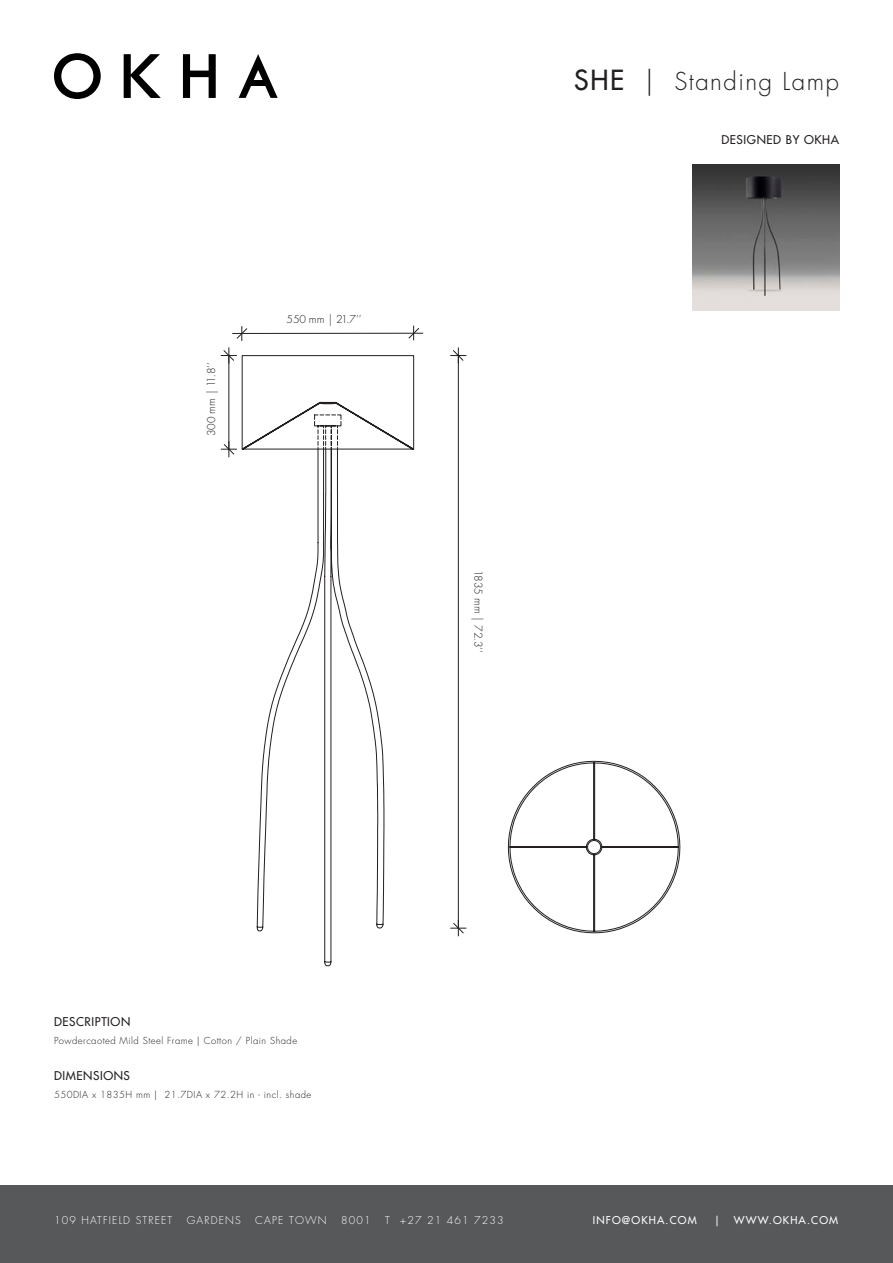
<style>
.page{position:relative;width:893px;height:1263px;background:#fff}
.page>*{position:absolute;margin:0;border:0;box-sizing:border-box;transform-origin:0 0}
.t1{font:300 24px "Futura Std";letter-spacing:.06em;color:#231f20}
.t2{font:300 12px "Futura PT";color:#231f20}
.t3{font:500 11.85px "Futura Std";letter-spacing:.05em;color:#231f20}
.t4{font:300 10.5px "Futura Std";letter-spacing:.11em;color:#fff}
.t5{font:500 10.5px "Futura Std";letter-spacing:.11em;color:#fff}
.t6{font:300 9.45px "Futura Std";letter-spacing:.05em;color:#231f20}
.s1{font-weight:500;font-size:27px}
.s2{font-size:27px}
</style>
<div class="page">
<svg style="left:239px;top:54px;width:39px;height:44px"></svg>
<svg style="left:183px;top:54px;width:33px;height:44px"></svg>
<svg style="left:54px;top:53px;width:47px;height:46px"></svg>
<svg style="left:124px;top:54px;width:37px;height:44px"></svg>
<div style="left:0;top:1185px;width:893px;height:78px;background:#57585a"></div>
<img style="left:693px;top:164px;width:146px;height:146px">
<svg style="left:508px;top:760px;width:173px;height:173px"></svg>
<svg style="left:221px;top:348px;width:194px;height:109px"></svg>
<svg style="left:256px;top:414px;width:128px;height:553px"></svg>
<hr style="left:325px;top:449px;width:1px;height:45px;background:#231f20">
<hr style="left:331px;top:449px;width:1px;height:45px;background:#231f20">
<hr style="left:337px;top:449px;width:1px;height:45px;background:#231f20">
<hr style="left:458px;top:356px;width:1px;height:572px;background:#231f20">
<svg style="left:451px;top:920px;width:15px;height:16px"></svg>
<svg style="left:451px;top:348px;width:15px;height:15px"></svg>
<hr style="left:232px;top:333px;width:191px;height:1px;background:#231f20">
<svg style="left:236px;top:326px;width:12px;height:15px"></svg>
<svg style="left:408px;top:326px;width:12px;height:14px"></svg>
<hr style="left:229px;top:355px;width:1px;height:94px;background:#231f20">
<p class="t1" style="left:574px;top:67px;width:266px"><span class="s1">SHE</span> <span class="s2">|</span> Standing Lamp</p>
<p class="t2" style="left:205px;top:436px;width:76px;rotate:-90deg">300 mm | 11.8’’</p>
<p class="t2" style="left:286px;top:312px;width:77px">550 mm | 21.7’’</p>
<p class="t2" style="left:485px;top:570px;width:84px;rotate:90deg">1835 mm | 72.3’’</p>
<p class="t3" style="left:54px;top:1014px;width:78px">DESCRIPTION</p>
<p class="t6" style="left:54px;top:1035px;width:245px">Powdercaoted Mild Steel Frame | Cotton / Plain Shade</p>
<p class="t3" style="left:54px;top:1068px;width:77px">DIMENSIONS</p>
<p class="t6" style="left:54px;top:1089px;width:259px">550DIA x 1835H mm | 21.7DIA x 72.2H in - incl. shade</p>
<p class="t3" style="left:721px;top:132px;width:119px">DESIGNED BY OKHA</p>
<p class="t4" style="left:54px;top:1214px;width:120px">109 HATFIELD STREET</p>
<p class="t4" style="left:187px;top:1214px;width:56px">GARDENS</p>
<p class="t4" style="left:255px;top:1214px;width:73px">CAPE TOWN</p>
<p class="t4" style="left:341px;top:1214px;width:31px">8001</p>
<p class="t4" style="left:385px;top:1214px;width:120px">T +27 21 461 7233</p>
<p class="t5" style="left:593px;top:1214px;width:105px">INFO@OKHA.COM</p>
<p class="t5" style="left:714px;top:1214px;width:7px">|</p>
<p class="t5" style="left:734px;top:1214px;width:106px">WWW.OKHA.COM</p>
</div>
